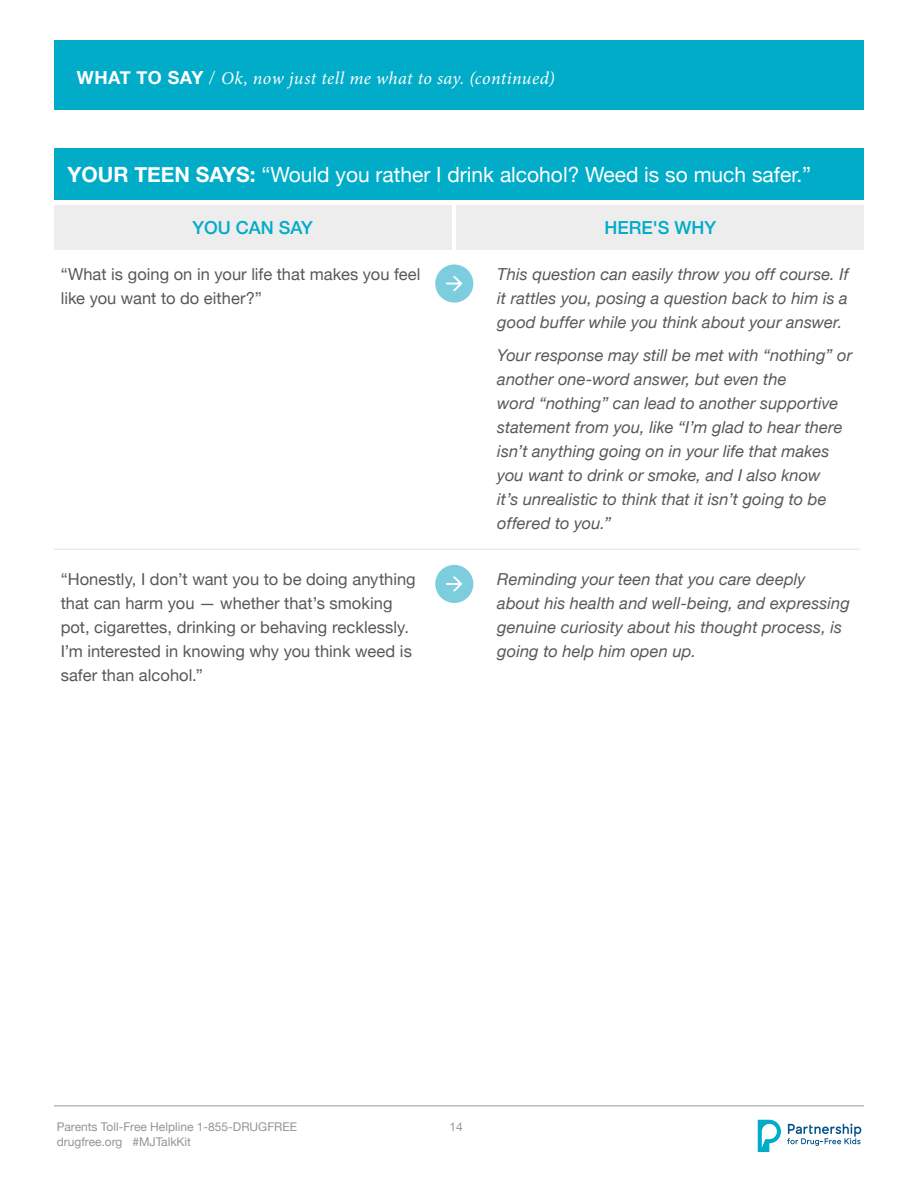
<style>
.page{position:relative;width:918px;height:1188px;background:#fff}
.page>*{position:absolute;margin:0;border:0;box-sizing:border-box;transform-origin:0 0}
.Chart_Heading{font:21px "Helvetica Neue";color:#fff}
.t1{font:italic 18px "Minion Pro";letter-spacing:.02em;color:#fff}
.What_You_Can_Say_Her{font:500 18px "Helvetica Neue";color:#00acc8}
.Chart_Body{font:italic 16.5px/24px "Helvetica Neue";letter-spacing:.005em;color:#57585a}
.Chart_Body-2{font:16.5px/24px "Helvetica Neue";color:#57585a}
.t2{font:12px/14.7px "Helvetica Neue";color:#939598}
.s1{font-family:"Helvetica Neue";font-weight:700;font-style:normal}
.s2{font-family:"Helvetica Neue";font-weight:300;font-style:normal}
.s3{font-weight:700}
</style>
<div class="page">
<hr style="left:54px;top:1106px;width:810px;height:1px;background:#939598">
<svg style="left:758px;top:1120px;width:23px;height:32px"></svg>
<svg style="left:787px;top:1124px;width:74px;height:22px"></svg>
<div style="left:54px;top:40px;width:810px;height:70px;background:#00acc8"></div>
<div style="left:54px;top:148px;width:810px;height:51px;background:#00acc8"></div>
<hr style="left:54px;top:549px;width:403px;height:1px;background:#e1e2e4">
<hr style="left:457px;top:549px;width:403px;height:1px;background:#e1e2e4">
<div style="left:435px;top:264px;width:38px;height:39px;background:#7ccedf;border-radius:50%"></div>
<svg style="left:446px;top:276px;width:16px;height:15px"></svg>
<div style="left:435px;top:565px;width:38px;height:38px;background:#7ccedf;border-radius:50%"></div>
<svg style="left:446px;top:577px;width:16px;height:14px"></svg>
<div style="left:54px;top:205px;width:398px;height:44px;background:#ededee"></div>
<div style="left:457px;top:205px;width:407px;height:44px;background:#ededee"></div>
<p class="t1" style="left:77px;top:66px;width:479px"><span class="s1">WHAT TO SAY</span> <span class="s2">/</span> Ok, now just tell me what to say. (continued)</p>
<p class="Chart_Heading" style="left:68px;top:159px;width:745px"><span class="s3">YOUR TEEN SAYS:</span> “Would you rather I drink alcohol? Weed is so much safer.”</p>
<p class="What_You_Can_Say_Her" style="left:193px;top:213px;width:122px">YOU CAN SAY</p>
<p class="What_You_Can_Say_Her" style="left:605px;top:213px;width:113px">HERE'S WHY</p>
<p class="Chart_Body-2" style="left:61px;top:263px;width:361px">“What is going on in your life that makes you feel like you want to do either?”</p>
<p class="Chart_Body" style="left:497px;top:263px;width:353px;text-align:justify">This question can easily throw you off course. If it rattles you, posing a question back to him is a good buffer while you think about your answer.</p>
<p class="Chart_Body" style="left:497px;top:344px;width:356px">Your response may still be met with “nothing” or another one-word answer, but even the<br>word “nothing” can lead to another supportive statement from you, like “I’m glad to hear there isn’t anything going on in your life that makes you want to drink or smoke, and I also know<br>it’s unrealistic to think that it isn’t going to be offered to you.”</p>
<p class="Chart_Body-2" style="left:61px;top:568px;width:356px">“Honestly, I don’t want you to be doing anything that can harm you — whether that’s smoking pot, cigarettes, drinking or behaving recklessly.<br>I’m interested in knowing why you think weed is safer than alcohol.”</p>
<p class="Chart_Body" style="left:497px;top:568px;width:354px">Reminding your teen that you care deeply about his health and well-being, and expressing genuine curiosity about his thought process, is going to help him open up.</p>
<p class="t2" style="left:57px;top:1120px;width:242px">Parents Toll-Free Helpline 1-855-DRUGFREE drugfree.org #MJTalkKit</p>
<p class="t2" style="left:450px;top:1120px;width:15px">14</p>
</div>
